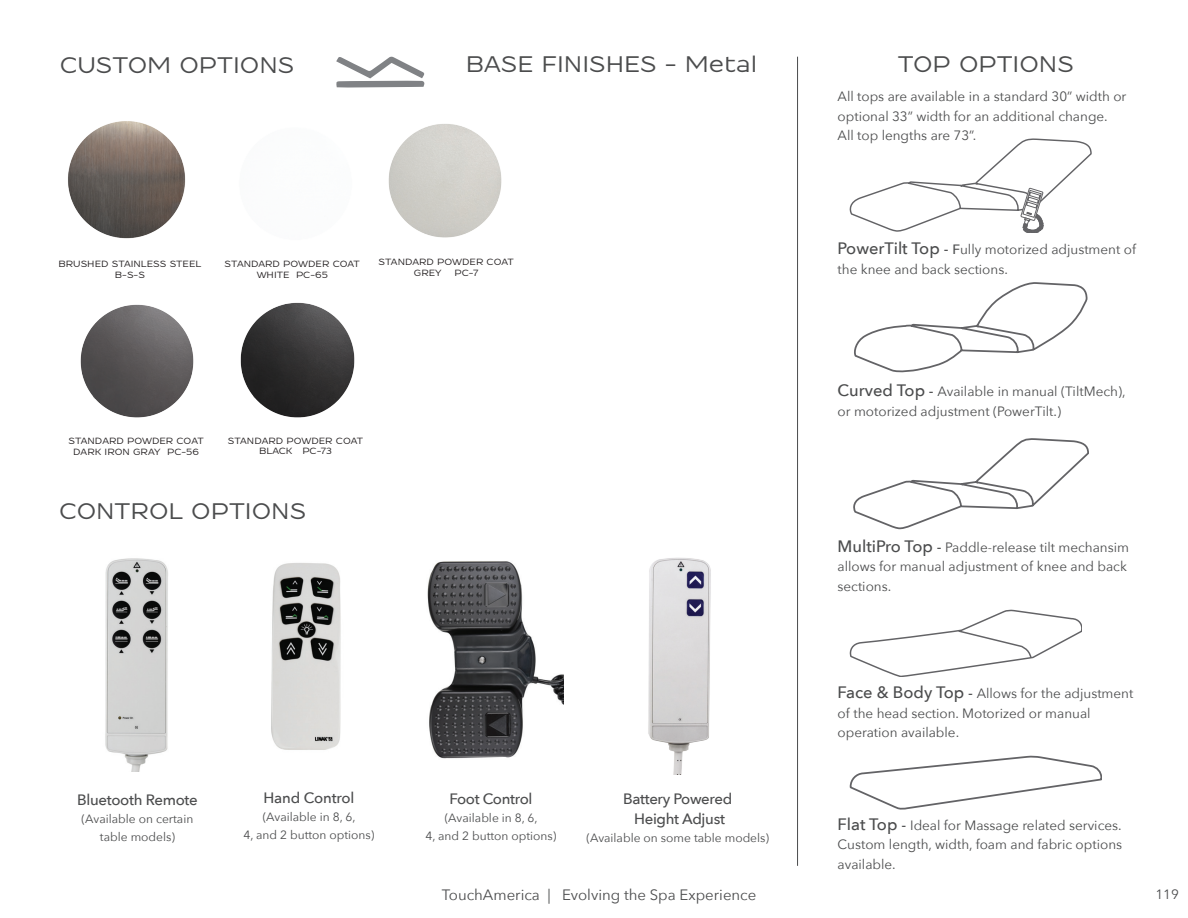
<style>
.page{position:relative;width:1188px;height:918px;background:#fff}
.page>*{position:absolute;margin:0;border:0;box-sizing:border-box;transform-origin:0 0}
.t1{font:700 22.5px "Resamitz";color:#4b4c4d}
.t2{font:500 15px/19.5px "Avenir Next";letter-spacing:-.02em;color:#4b4c4d;text-align:center}
.t3{font:15px "Avenir Next";color:#4b4c4d}
.t4{font:13.5px/19.5px "Avenir Next";color:#4b4c4d}
.t5{font:12px/18px "Avenir Next";color:#4b4c4d;text-align:center}
.t6{font:700 9px/10.8px "Resamitz";color:#231f20;text-align:center}
.s1{font-weight:500;font-size:16.5px}
.s2{font-weight:500;font-size:15px}
.s3{font-weight:500}
</style>
<div class="page">
<svg style="left:336px;top:57px;width:88px;height:30px"></svg>
<hr style="left:797px;top:57px;width:1px;height:809px;background:#4b4c4d">
<img style="left:105px;top:558px;width:63px;height:214px">
<img style="left:271px;top:563px;width:70px;height:187px">
<img style="left:427px;top:561px;width:137px;height:198px">
<img style="left:648px;top:558px;width:63px;height:216px">
<svg style="left:850px;top:139px;width:241px;height:94px"></svg>
<svg style="left:854px;top:282px;width:233px;height:90px"></svg>
<svg style="left:850px;top:610px;width:232px;height:67px"></svg>
<svg style="left:850px;top:756px;width:252px;height:53px"></svg>
<svg style="left:853px;top:438px;width:236px;height:91px"></svg>
<img style="left:68px;top:121px;width:118px;height:118px">
<img style="left:388px;top:124px;width:114px;height:114px">
<img style="left:80px;top:304px;width:114px;height:114px">
<img style="left:240px;top:302px;width:115px;height:116px">
<h1 class="t1" style="left:60px;top:52px;width:236px">CUSTOM OPTIONS</h1>
<h1 class="t1" style="left:466px;top:51px;width:293px">BASE FINISHES - Metal</h1>
<p class="t6" style="left:58px;top:258px;width:144px">BRUSHED STAINLESS STEEL<br>B-S-S</p>
<p class="t6" style="left:225px;top:258px;width:137px">STANDARD POWDER COAT<br>WHITE PC-65</p>
<p class="t6" style="left:414px;top:257px;width:101px;text-align:left;text-indent:-35px">STANDARD POWDER COAT<br>GREY</p>
<p class="t6" style="left:455px;top:267px;width:25px">PC-7</p>
<p class="t6" style="left:69px;top:436px;width:137px">STANDARD POWDER COAT<br>DARK IRON GRAY PC-56</p>
<p class="t6" style="left:228px;top:435px;width:137px">STANDARD POWDER COAT<br>BLACK PC-73</p>
<h1 class="t1" style="left:59px;top:498px;width:249px">CONTROL OPTIONS</h1>
<p class="t2" style="left:77px;top:789px;width:122px">Bluetooth Remote</p>
<p class="t5" style="left:82px;top:809px;width:113px">(Available on certain table models)</p>
<p class="t2" style="left:264px;top:787px;width:92px">Hand Control</p>
<p class="t5" style="left:243px;top:807px;width:133px">(Available in 8, 6,<br>4, and 2 button options)</p>
<p class="t2" style="left:450px;top:789px;width:84px">Foot Control</p>
<p class="t5" style="left:425px;top:809px;width:133px">(Available in 8, 6,<br>4, and 2 button options)</p>
<p class="t2" style="left:623px;top:789px;width:110px">Battery Powered<br>Height Adjust</p>
<p class="t5" style="left:586px;top:828px;width:184px">(Available on some table models)</p>
<h1 class="t1" style="left:898px;top:51px;width:178px">TOP OPTIONS</h1>
<p class="t4" style="left:838px;top:86px;width:290px">All tops are available in a standard 30” width or optional 33” width for an additional change.<br>All top lengths are 73”.</p>
<p class="t4" style="left:838px;top:239px;width:300px"><span class="s1">PowerTilt Top</span> <span class="s2">-</span> <span class="s3">F</span>ully motorized adjustment of the knee and back sections.</p>
<p class="t4" style="left:838px;top:381px;width:290px"><span class="s1">Curved Top</span> <span class="s2">-</span> Available in manual (TiltMech), or motorized adjustment (PowerTilt.)</p>
<p class="t4" style="left:838px;top:537px;width:293px"><span class="s1">MultiPro Top</span> <span class="s2">-</span> Paddle-release tilt mechansim allows for manual adjustment of knee and back sections.</p>
<p class="t4" style="left:838px;top:683px;width:297px"><span class="s1">Face &amp; Body Top</span> <span class="s2">-</span> Allows for the adjustment of the head section. Motorized or manual operation available.</p>
<p class="t4" style="left:838px;top:815px;width:286px;text-align:justify"><span class="s1">Flat Top</span> <span class="s2">-</span> Ideal for Massage related services.<br>Custom length, width, foam and fabric options available.</p>
<p class="t3" style="left:442px;top:882px;width:316px">TouchAmerica | Evolving the Spa Experience</p>
<p class="t4" style="left:1155px;top:884px;width:25px">119</p>
</div>
